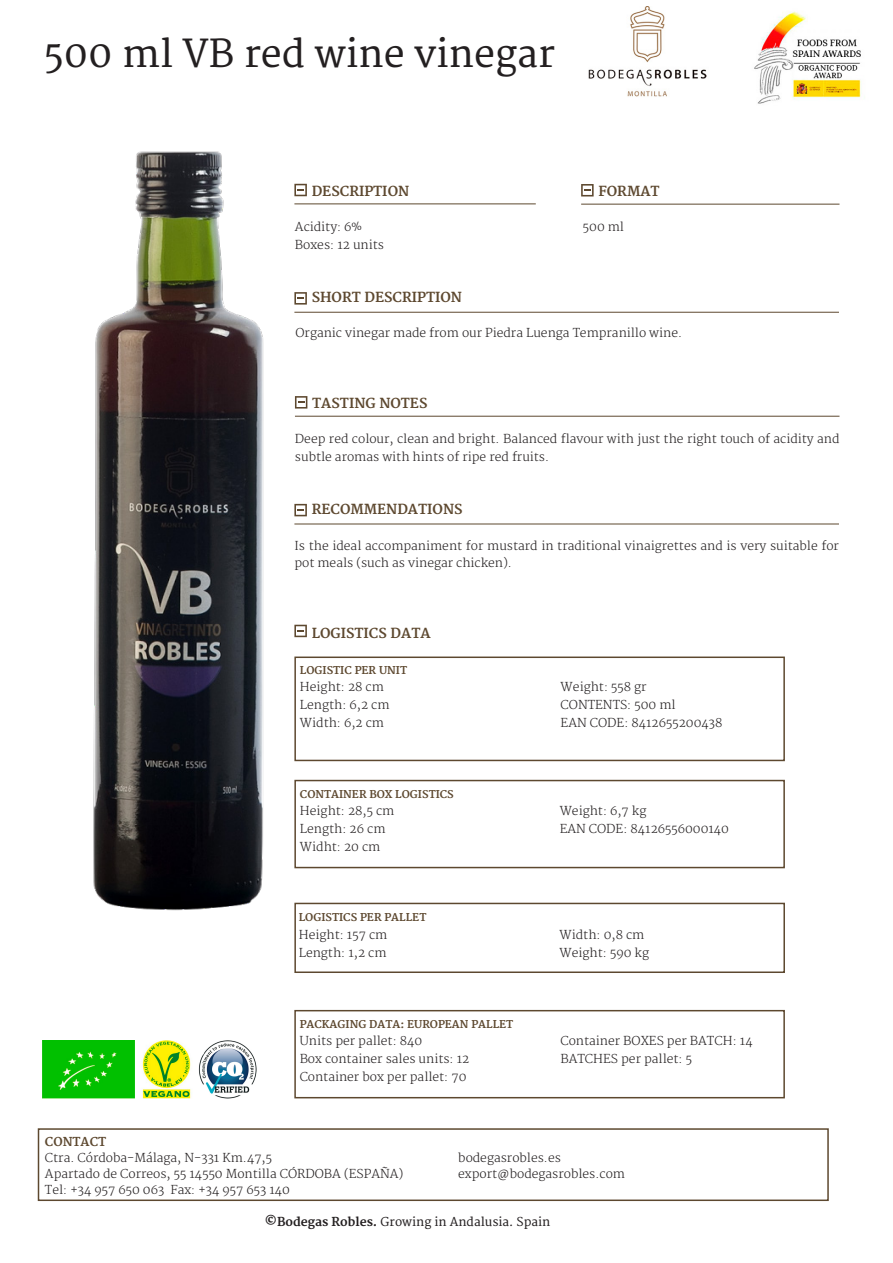
<style>
.page{position:relative;width:893px;height:1263px;background:#fff}
.page>*{position:absolute;margin:0;border:0;box-sizing:border-box;transform-origin:0 0}
.t1{font:37.5px "Merriweather";color:#231f20}
.t2{font:700 13.5px "Merriweather";color:#5d482f}
.t3{font:300 12px/17.7px "Merriweather";color:#231f20}
.t4{font:12px "Merriweather";color:#231f20}
.t5{font:700 12px "Merriweather";color:#5d482f}
.t6{font:700 10.5px "Merriweather";color:#5d482f}
.s1{font-weight:700}
</style>
<div class="page">
<div style="left:294px;top:903px;width:491px;height:70px;border:2px solid #5d482f"></div>
<img style="left:93px;top:151px;width:171px;height:760px">
<svg style="left:294px;top:292px;width:13px;height:13px"></svg>
<hr style="left:294px;top:312px;width:545px;height:1px;background:#5d482f">
<svg style="left:295px;top:396px;width:12px;height:13px"></svg>
<hr style="left:295px;top:416px;width:544px;height:1px;background:#5d482f">
<svg style="left:294px;top:504px;width:13px;height:12px"></svg>
<hr style="left:294px;top:524px;width:545px;height:1px;background:#5d482f">
<svg style="left:294px;top:625px;width:13px;height:12px"></svg>
<div style="left:294px;top:656px;width:491px;height:105px;border:2px solid #5d482f"></div>
<div style="left:294px;top:780px;width:491px;height:88px;border:2px solid #5d482f"></div>
<div style="left:294px;top:1010px;width:491px;height:88px;border:2px solid #5d482f"></div>
<svg style="left:294px;top:184px;width:13px;height:12px"></svg>
<hr style="left:294px;top:203px;width:242px;height:1px;background:#5d482f">
<svg style="left:581px;top:184px;width:13px;height:12px"></svg>
<hr style="left:581px;top:204px;width:258px;height:1px;background:#5d482f">
<img style="left:588px;top:6px;width:273px;height:98px">
<div style="left:38px;top:1128px;width:791px;height:73px;border:2px solid #5d482f"></div>
<img style="left:42px;top:1040px;width:215px;height:59px">
<p class="t1" style="left:44px;top:32px;width:512px">500 ml VB red wine vinegar</p>
<p class="t2" style="left:312px;top:183px;width:99px">DESCRIPTION</p>
<p class="t2" style="left:598px;top:183px;width:63px">FORMAT</p>
<p class="t3" style="left:295px;top:218px;width:69px">Acidity: 6%</p>
<p class="t3" style="left:295px;top:236px;width:91px">Boxes: 12 units</p>
<p class="t3" style="left:583px;top:218px;width:43px">500 ml</p>
<p class="t2" style="left:312px;top:289px;width:152px">SHORT DESCRIPTION</p>
<p class="t3" style="left:295px;top:325px;width:388px">Organic vinegar made from our Piedra Luenga Tempranillo wine.</p>
<p class="t2" style="left:312px;top:395px;width:117px">TASTING NOTES</p>
<p class="t3" style="left:295px;top:431px;width:546px">Deep red colour, clean and bright. Balanced flavour with just the right touch of acidity and subtle aromas with hints of ripe red fruits.</p>
<p class="t2" style="left:312px;top:502px;width:152px">RECOMMENDATIONS</p>
<p class="t3" style="left:294px;top:537px;width:546px">Is the ideal accompaniment for mustard in traditional vinaigrettes and is very suitable for pot meals (such as vinegar chicken).</p>
<p class="t2" style="left:312px;top:625px;width:120px">LOGISTICS DATA</p>
<p class="t6" style="left:300px;top:664px;width:109px">LOGISTIC PER UNIT</p>
<p class="t3" style="left:300px;top:679px;width:85px">Height: 28 cm</p>
<p class="t3" style="left:300px;top:696px;width:91px">Length: 6,2 cm</p>
<p class="t3" style="left:300px;top:714px;width:86px">Width: 6,2 cm</p>
<p class="t6" style="left:300px;top:788px;width:155px">CONTAINER BOX LOGISTICS</p>
<p class="t3" style="left:300px;top:802px;width:96px">Height: 28,5 cm</p>
<p class="t3" style="left:300px;top:820px;width:87px">Length: 26 cm</p>
<p class="t3" style="left:300px;top:838px;width:82px">Widht: 20 cm</p>
<p class="t6" style="left:299px;top:911px;width:129px">LOGISTICS PER PALLET</p>
<p class="t3" style="left:299px;top:926px;width:90px">Height: 157 cm</p>
<p class="t3" style="left:299px;top:944px;width:89px">Length: 1,2 cm</p>
<p class="t6" style="left:300px;top:1018px;width:215px">PACKAGING DATA: EUROPEAN PALLET</p>
<p class="t3" style="left:300px;top:1033px;width:124px">Units per pallet: 840</p>
<p class="t3" style="left:300px;top:1050px;width:171px">Box container sales units: 12</p>
<p class="t3" style="left:300px;top:1068px;width:168px">Container box per pallet: 70</p>
<p class="t3" style="left:561px;top:679px;width:87px">Weight: 558 gr</p>
<p class="t3" style="left:561px;top:696px;width:117px">CONTENTS: 500 ml</p>
<p class="t3" style="left:561px;top:714px;width:163px">EAN CODE: 8412655200438</p>
<p class="t3" style="left:560px;top:802px;width:88px">Weight: 6,7 kg</p>
<p class="t3" style="left:560px;top:820px;width:171px">EAN CODE: 84126556000140</p>
<p class="t3" style="left:560px;top:926px;width:86px">Width: 0,8 cm</p>
<p class="t3" style="left:560px;top:944px;width:91px">Weight: 590 kg</p>
<p class="t3" style="left:560px;top:1033px;width:194px">Container BOXES per BATCH: 14</p>
<p class="t3" style="left:560px;top:1050px;width:133px">BATCHES per pallet: 5</p>
<p class="t5" style="left:45px;top:1134px;width:63px">CONTACT</p>
<p class="t3" style="left:45px;top:1149px;width:229px">Ctra. Córdoba-Málaga, N-331 Km.47,5</p>
<p class="t3" style="left:458px;top:1149px;width:104px">bodegasrobles.es</p>
<p class="t3" style="left:45px;top:1165px;width:360px">Apartado de Correos, 55 14550 Montilla CÓRDOBA (ESPAÑA)</p>
<p class="t3" style="left:458px;top:1165px;width:168px">export@bodegasrobles.com</p>
<p class="t3" style="left:45px;top:1182px;width:247px">Tel: +34 957 650 063 Fax: +34 957 653 140</p>
<p class="t4" style="left:265px;top:1215px;width:287px"><span class="s1">©Bodegas Robles.</span> Growing in Andalusia. Spain</p>
</div>
